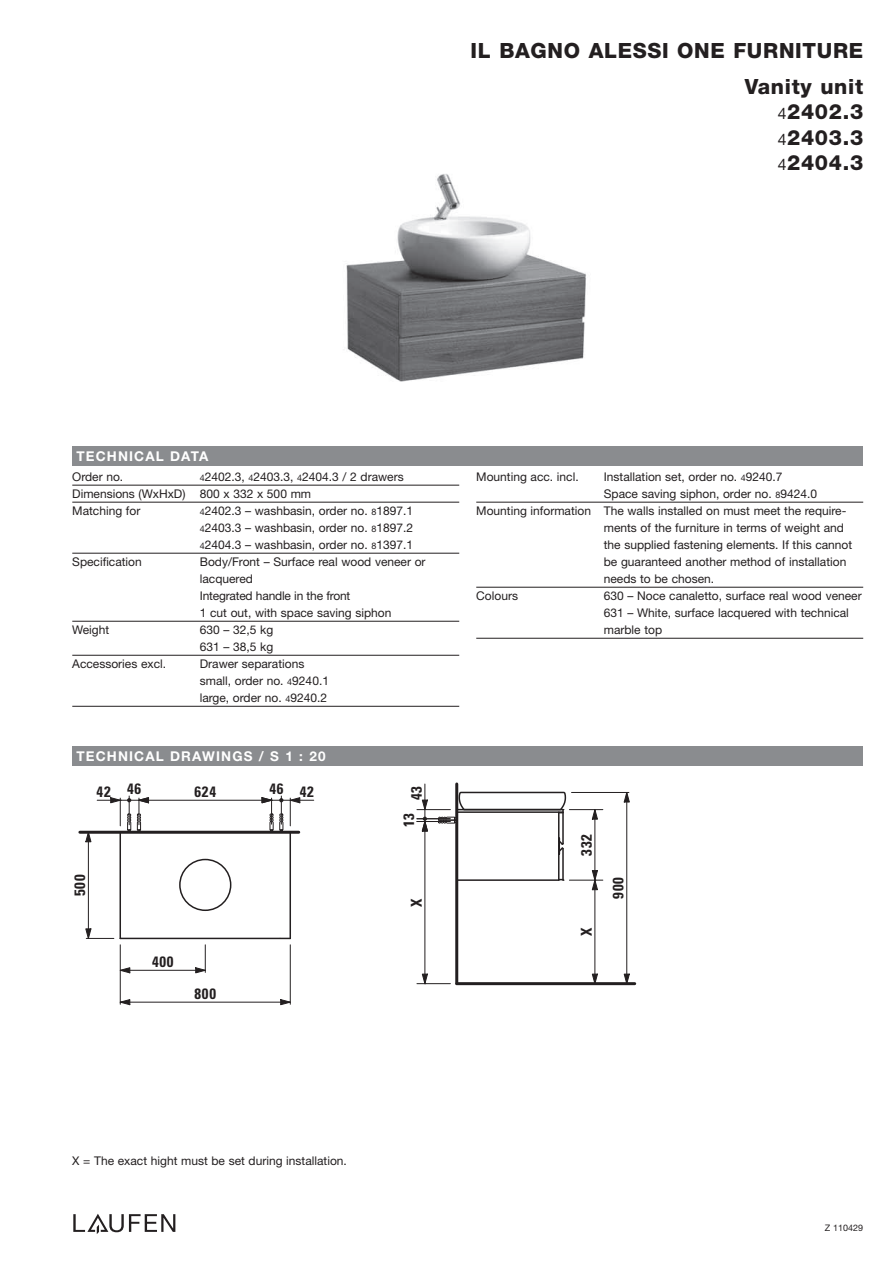
<style>
.page{position:relative;width:893px;height:1263px;background:#fff}
.page>*{position:absolute;margin:0;border:0;box-sizing:border-box;transform-origin:0 0}
.t1{font:800 21px/25.5px "Helvetica Neue";letter-spacing:.03em;color:#231f20;text-align:right}
.t2{font:700 condensed 15px "Univers";letter-spacing:.05em;color:#231f20}
.t3{font:700 13.5px "Helvetica Neue";letter-spacing:.085em;color:#fff}
.t4{font:12px/17px "Helvetica Neue";color:#231f20}
.t5{font:9px "Helvetica Neue";color:#231f20}
.s1{font-weight:400;font-size:15.75px}
.s2{font-size:9px}
</style>
<div class="page">
<img style="left:346px;top:174px;width:240px;height:208px">
<svg style="left:73px;top:1214px;width:102px;height:20px"></svg>
<div style="left:72px;top:746px;width:791px;height:19px;background:#8a8c8f"></div>
<div style="left:72px;top:446px;width:791px;height:20px;background:#8a8c8f"></div>
<hr style="left:72px;top:485px;width:387px;height:1px;background:#231f20">
<hr style="left:72px;top:502px;width:387px;height:1px;background:#231f20">
<hr style="left:72px;top:553px;width:387px;height:1px;background:#231f20">
<hr style="left:72px;top:621px;width:387px;height:1px;background:#231f20">
<hr style="left:72px;top:655px;width:387px;height:1px;background:#231f20">
<hr style="left:72px;top:706px;width:387px;height:1px;background:#231f20">
<hr style="left:476px;top:502px;width:387px;height:1px;background:#231f20">
<hr style="left:476px;top:587px;width:387px;height:1px;background:#231f20">
<hr style="left:476px;top:638px;width:387px;height:1px;background:#231f20">
<hr style="left:289px;top:832px;width:2px;height:106px;background:#231f20">
<hr style="left:120px;top:938px;width:170px;height:1px;background:#231f20">
<hr style="left:120px;top:832px;width:1px;height:106px;background:#231f20">
<div style="left:179px;top:859px;width:52px;height:52px;border:1px solid #231f20;border-radius:50%"></div>
<hr style="left:80px;top:831px;width:219px;height:3px;background:#231f20">
<hr style="left:120px;top:945px;width:1px;height:59px;background:#231f20">
<hr style="left:290px;top:945px;width:1px;height:59px;background:#231f20">
<hr style="left:120px;top:1002px;width:170px;height:1px;background:#231f20">
<svg style="left:280px;top:999px;width:11px;height:6px"></svg>
<hr style="left:120px;top:970px;width:85px;height:1px;background:#231f20">
<svg style="left:119px;top:967px;width:11px;height:6px"></svg>
<svg style="left:195px;top:945px;width:11px;height:28px"></svg>
<svg style="left:119px;top:999px;width:11px;height:6px"></svg>
<hr style="left:97px;top:800px;width:42px;height:1px;background:#231f20">
<svg style="left:110px;top:797px;width:11px;height:29px"></svg>
<svg style="left:137px;top:797px;width:12px;height:34px"></svg>
<hr style="left:139px;top:800px;width:133px;height:1px;background:#231f20">
<svg style="left:127px;top:796px;width:4px;height:35px"></svg>
<svg style="left:262px;top:796px;width:52px;height:37px"></svg>
<hr style="left:88px;top:832px;width:1px;height:106px;background:#231f20">
<svg style="left:86px;top:928px;width:28px;height:11px"></svg>
<svg style="left:86px;top:833px;width:5px;height:9px"></svg>
<hr style="left:455px;top:784px;width:3px;height:200px;background:#231f20">
<hr style="left:457px;top:982px;width:178px;height:3px;background:#231f20">
<hr style="left:558px;top:812px;width:1px;height:68px;background:#231f20">
<hr style="left:457px;top:879px;width:102px;height:2px;background:#231f20">
<hr style="left:562px;top:849px;width:2px;height:31px;background:#231f20">
<hr style="left:562px;top:813px;width:2px;height:31px;background:#231f20">
<svg style="left:559px;top:837px;width:5px;height:18px"></svg>
<hr style="left:417px;top:809px;width:33px;height:1px;background:#231f20">
<hr style="left:417px;top:983px;width:33px;height:1px;background:#231f20">
<hr style="left:417px;top:821px;width:33px;height:1px;background:#231f20">
<hr style="left:417px;top:818px;width:33px;height:1px;background:#231f20">
<svg style="left:422px;top:974px;width:6px;height:10px"></svg>
<hr style="left:425px;top:821px;width:1px;height:163px;background:#231f20">
<svg style="left:422px;top:784px;width:6px;height:47px"></svg>
<hr style="left:569px;top:809px;width:34px;height:1px;background:#231f20">
<hr style="left:595px;top:810px;width:1px;height:70px;background:#231f20">
<svg style="left:592px;top:809px;width:6px;height:10px"></svg>
<svg style="left:438px;top:791px;width:129px;height:32px"></svg>
<hr style="left:569px;top:880px;width:34px;height:1px;background:#231f20">
<hr style="left:595px;top:880px;width:1px;height:104px;background:#231f20">
<svg style="left:592px;top:870px;width:6px;height:20px"></svg>
<svg style="left:592px;top:974px;width:6px;height:9px"></svg>
<hr style="left:571px;top:792px;width:58px;height:1px;background:#231f20">
<hr style="left:626px;top:792px;width:1px;height:192px;background:#231f20">
<svg style="left:624px;top:974px;width:6px;height:9px"></svg>
<svg style="left:624px;top:792px;width:6px;height:10px"></svg>
<h1 class="t1" style="left:471px;top:34px;width:394px;line-height:36.2px">IL BAGNO ALESSI ONE FURNITURE<br>Vanity unit</h1>
<h1 class="t1" style="left:778px;top:101px;width:87px;text-align:justify"><span class="s1">4</span>2402.3<br><span class="s1">4</span>2403.3<br><span class="s1">4</span>2404.3</h1>
<p class="t3" style="left:77px;top:451px;width:133px">TECHNICAL DATA</p>
<p class="t4" style="left:72px;top:469px;width:53px">Order no.</p>
<p class="t4" style="left:72px;top:469px;width:333px;text-indent:128px"><span class="s2">4</span>2402.3, <span class="s2">4</span>2403.3, <span class="s2">4</span>2404.3 / 2 drawers<br>Dimensions (WxHxD) 800 x 332 x 500 mm<br>Matching for</p>
<p class="t4" style="left:200px;top:503px;width:215px;text-align:justify"><span class="s2">4</span>2402.3 – washbasin, order no. <span class="s2">8</span>1897.1<br><span class="s2">4</span>2403.3 – washbasin, order no. <span class="s2">8</span>1897.2<br><span class="s2">4</span>2404.3 – washbasin, order no. <span class="s2">8</span>1397.1</p>
<p class="t4" style="left:72px;top:554px;width:71px">Specification</p>
<p class="t4" style="left:200px;top:554px;width:227px">Body/Front – Surface real wood veneer or lacquered<br>Integrated handle in the front<br>1 cut out, with space saving siphon</p>
<p class="t4" style="left:72px;top:622px;width:38px">Weight</p>
<p class="t4" style="left:200px;top:622px;width:75px">630 – 32,5 kg<br>631 – 38,5 kg</p>
<p class="t4" style="left:72px;top:656px;width:95px">Accessories excl.</p>
<p class="t4" style="left:200px;top:656px;width:131px">Drawer separations small, order no. <span class="s2">4</span>9240.1 large, order no. <span class="s2">4</span>9240.2</p>
<p class="t3" style="left:77px;top:751px;width:251px">TECHNICAL DRAWINGS / S 1 : 20</p>
<p class="t2" style="left:97px;top:785px;width:46px">42 46</p>
<p class="t2" style="left:195px;top:786px;width:23px">624</p>
<p class="t2" style="left:269px;top:785px;width:46px">46 42</p>
<p class="t2" style="left:74px;top:896px;width:23px;rotate:-90deg">500</p>
<p class="t2" style="left:152px;top:956px;width:23px">400</p>
<p class="t2" style="left:195px;top:988px;width:23px">800</p>
<p class="t2" style="left:411px;top:800px;width:16px;rotate:-90deg">43</p>
<p class="t2" style="left:403px;top:827px;width:16px;rotate:-90deg">13</p>
<p class="t2" style="left:411px;top:907px;width:10px;rotate:-90deg">X</p>
<p class="t4" style="left:476px;top:469px;width:104px">Mounting acc. incl.</p>
<p class="t4" style="left:604px;top:469px;width:180px">Installation set, order no. <span class="s2">4</span>9240.7</p>
<p class="t4" style="left:604px;top:486px;width:215px">Space saving siphon, order no. <span class="s2">8</span>9424.0</p>
<p class="t4" style="left:476px;top:503px;width:372px">Mounting information The walls installed on must meet the require-</p>
<p class="t4" style="left:604px;top:520px;width:242px">ments of the furniture in terms of weight and</p>
<p class="t4" style="left:604px;top:537px;width:250px">the supplied fastening elements. If this cannot</p>
<p class="t4" style="left:604px;top:554px;width:244px">be guaranteed another method of installation</p>
<p class="t4" style="left:604px;top:571px;width:112px">needs to be chosen.</p>
<p class="t4" style="left:476px;top:588px;width:43px">Colours</p>
<p class="t4" style="left:604px;top:588px;width:259px">630 – Noce canaletto, surface real wood veneer<br>631 – White, surface lacquered with technical marble top</p>
<p class="t2" style="left:581px;top:856px;width:23px;rotate:-90deg">332</p>
<p class="t2" style="left:581px;top:936px;width:10px;rotate:-90deg">X</p>
<p class="t2" style="left:613px;top:899px;width:23px;rotate:-90deg">900</p>
<p class="t4" style="left:72px;top:1154px;width:276px">X = The exact hight must be set during installation.</p>
<p class="t5" style="left:825px;top:1224px;width:40px">Z 110429</p>
</div>
